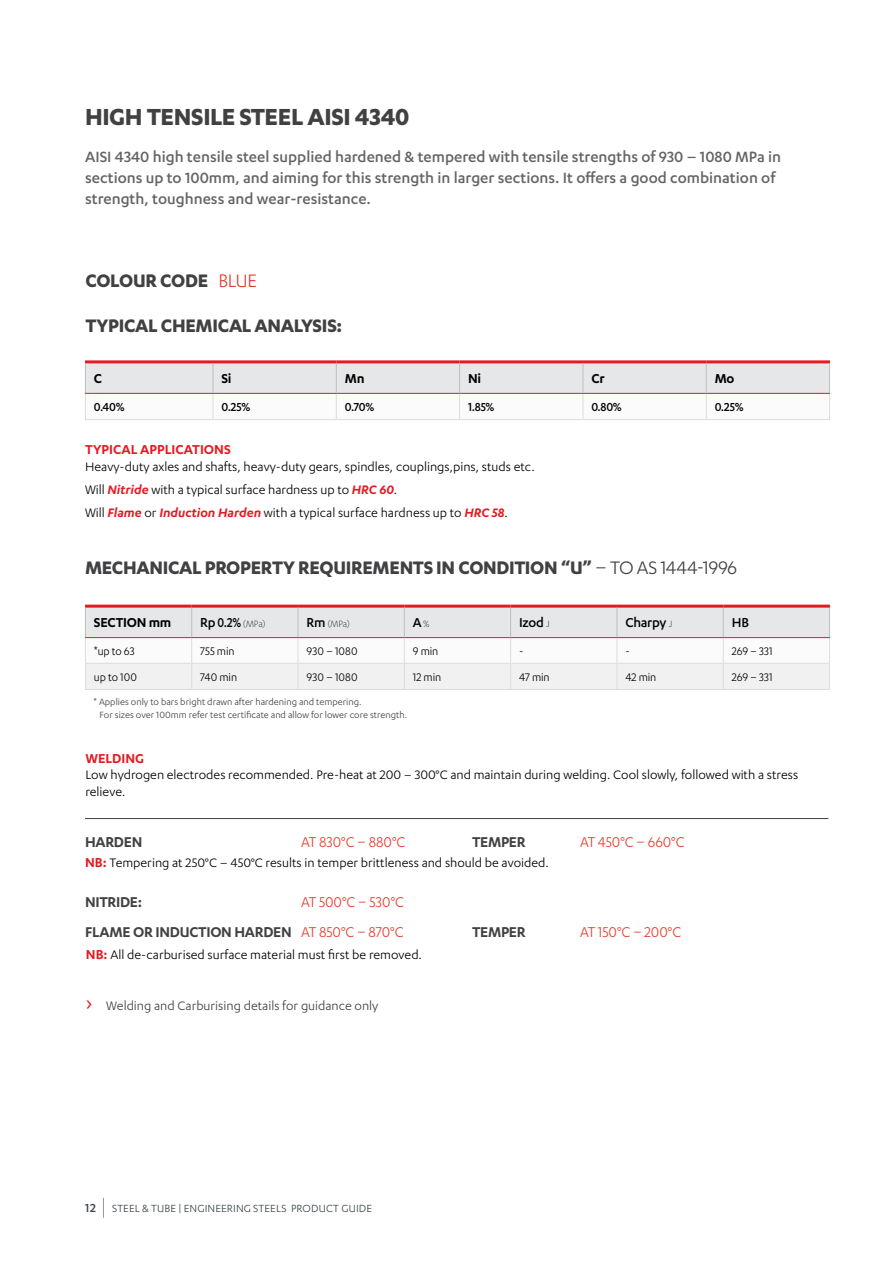
<style>
.page{position:relative;width:893px;height:1263px;background:#fff}
.page>*{position:absolute;margin:0;border:0;box-sizing:border-box;transform-origin:0 0}
.t1{font:700 27px "Karbon";letter-spacing:-.015em;color:#414042}
.t2{font:700 21px/45px "Karbon";letter-spacing:-.015em;color:#414042}
.t3{font:500 17.25px/20.7px "Karbon";color:#636466}
.t4{font:16.5px/30.2px "Karbon";letter-spacing:-.01em;color:#e53e2d;text-align:right;scale:.95 1}
.t5{font:600 16.5px "Karbon";letter-spacing:-.015em;color:#414042}
.t6{font:500 15px "Karbon";letter-spacing:-.02em;color:#000}
.t7{font:600 15px "Karbon";color:#e31b22}
.t8{font:600 15px "Karbon";letter-spacing:-.015em;color:#000}
.t9{font:14.25px/22.8px "Karbon";color:#000}
.t10{font:14.25px "Karbon";color:#414042}
.t11{font:500 13.5px "Karbon";letter-spacing:-.015em;color:#000;scale:.95 1}
.t12{font:12.75px "Karbon";letter-spacing:-.005em;color:#000;scale:.95 1}
.t13{font:12px "Karbon";letter-spacing:.01em;color:#3a4247}
.t14{font:10.5px/12.6px "Karbon";color:#414042}
.t15{font:300 10.5px "Karbon";color:#000}
.s1{font-weight:400;color:#e53e2d}
.s2{font-weight:600;font-style:italic;color:#e31b22}
.s3{font-weight:400}
.s4{font-weight:300;font-size:10.5px}
.s5{font-weight:500;font-size:15px}
.s6{font-weight:600;font-size:15px;color:#e31b22}
.s7{font-weight:600;color:#414042}
.s8{font-size:25.5px;color:#e31b22}
.s9{font-weight:500;font-size:13.5px}
</style>
<div class="page">
<svg style="left:103px;top:1198px;width:1px;height:20px"></svg>
<hr style="left:85px;top:689px;width:107px;height:1px;background:#dcddde">
<hr style="left:192px;top:689px;width:106px;height:1px;background:#dcddde">
<hr style="left:298px;top:689px;width:106px;height:1px;background:#dcddde">
<hr style="left:404px;top:689px;width:107px;height:1px;background:#dcddde">
<hr style="left:511px;top:689px;width:106px;height:1px;background:#dcddde">
<hr style="left:617px;top:689px;width:106px;height:1px;background:#dcddde">
<hr style="left:723px;top:689px;width:107px;height:1px;background:#dcddde">
<hr style="left:85px;top:605px;width:107px;height:3px;background:#e31b22">
<hr style="left:192px;top:605px;width:106px;height:3px;background:#e31b22">
<hr style="left:298px;top:605px;width:106px;height:3px;background:#e31b22">
<hr style="left:404px;top:605px;width:107px;height:3px;background:#e31b22">
<hr style="left:511px;top:605px;width:106px;height:3px;background:#e31b22">
<hr style="left:617px;top:605px;width:106px;height:3px;background:#e31b22">
<hr style="left:723px;top:605px;width:107px;height:3px;background:#e31b22">
<svg style="left:85px;top:606px;width:745px;height:83px"></svg>
<svg style="left:85px;top:363px;width:745px;height:57px"></svg>
<hr style="left:85px;top:360px;width:128px;height:3px;background:#e31b22">
<hr style="left:213px;top:360px;width:123px;height:3px;background:#e31b22">
<hr style="left:336px;top:360px;width:124px;height:3px;background:#e31b22">
<hr style="left:460px;top:360px;width:123px;height:3px;background:#e31b22">
<hr style="left:583px;top:360px;width:123px;height:3px;background:#e31b22">
<hr style="left:706px;top:360px;width:124px;height:3px;background:#e31b22">
<hr style="left:85px;top:363px;width:1px;height:30px;background:#bcbec0">
<hr style="left:85px;top:393px;width:128px;height:1px;background:#e31b22">
<hr style="left:213px;top:393px;width:123px;height:1px;background:#e31b22">
<hr style="left:336px;top:393px;width:124px;height:1px;background:#e31b22">
<hr style="left:460px;top:393px;width:123px;height:1px;background:#e31b22">
<hr style="left:583px;top:393px;width:123px;height:1px;background:#e31b22">
<hr style="left:706px;top:393px;width:124px;height:1px;background:#e31b22">
<hr style="left:336px;top:363px;width:1px;height:30px;background:#bcbec0">
<hr style="left:706px;top:363px;width:1px;height:30px;background:#bcbec0">
<hr style="left:459px;top:363px;width:1px;height:30px;background:#bcbec0">
<hr style="left:583px;top:363px;width:1px;height:30px;background:#bcbec0">
<hr style="left:829px;top:363px;width:1px;height:30px;background:#bcbec0">
<hr style="left:213px;top:363px;width:1px;height:30px;background:#bcbec0">
<hr style="left:85px;top:818px;width:743px;height:1px;background:#3a4247">
<h1 class="t1" style="left:85px;top:101px;width:326px">HIGH TENSILE STEEL AISI 4340</h1>
<p class="t3" style="left:85px;top:146px;width:698px">AISI 4340 high tensile steel supplied hardened &amp; tempered with tensile strengths of 930 – 1080 MPa in sections up to 100mm, and aiming for this strength in larger sections. It offers a good combination of strength, toughness and wear-resistance.</p>
<h2 class="t2" style="left:85px;top:257px;width:258px">COLOUR CODE <span class="s1">BLUE<br></span>TYPICAL CHEMICAL ANALYSIS:</h2>
<p class="t8" style="left:94px;top:370px;width:10px">C</p>
<p class="t8" style="left:221px;top:370px;width:12px">Si</p>
<p class="t8" style="left:345px;top:370px;width:21px">Mn</p>
<p class="t8" style="left:468px;top:370px;width:15px">Ni</p>
<p class="t8" style="left:591px;top:370px;width:15px">Cr</p>
<p class="t8" style="left:715px;top:370px;width:21px">Mo</p>
<p class="t11" style="left:94px;top:399px;width:34px">0.40%</p>
<p class="t11" style="left:221px;top:399px;width:32px">0.25%</p>
<p class="t11" style="left:345px;top:399px;width:33px">0.70%</p>
<p class="t11" style="left:468px;top:399px;width:29px">1.85%</p>
<p class="t11" style="left:591px;top:399px;width:33px">0.80%</p>
<p class="t11" style="left:715px;top:399px;width:32px">0.25%</p>
<p class="t7" style="left:85px;top:441px;width:147px">TYPICAL APPLICATIONS</p>
<p class="t9" style="left:85px;top:455px;width:451px">Heavy-duty axles and shafts, heavy-duty gears, spindles, couplings,pins, studs etc.<br>Will <span class="s2">Nitride</span> with a typical surface hardness up to <span class="s2">HRC 60</span>.<br>Will <span class="s2">Flame</span> or <span class="s2">Induction Harden</span> with a typical surface hardness up to <span class="s2">HRC 58</span>.</p>
<h2 class="t2" style="left:85px;top:544px;width:654px">MECHANICAL PROPERTY REQUIREMENTS IN CONDITION “U” <span class="s3">– TO AS 1444-1996</span></h2>
<p class="t8" style="left:94px;top:614px;width:79px">SECTION mm</p>
<p class="t6" style="left:200px;top:614px;width:67px">Rp 0.2% <span class="s4">(MPa)</span></p>
<p class="t15" style="left:307px;top:618px;width:45px"><span class="s5">Rm</span> (MPa)</p>
<p class="t6" style="left:413px;top:614px;width:18px">A <span class="s4">%</span></p>
<p class="t6" style="left:519px;top:614px;width:32px">Izod <span class="s4">J</span></p>
<p class="t6" style="left:625px;top:614px;width:48px">Charpy <span class="s4">J</span></p>
<p class="t6" style="left:732px;top:614px;width:19px">HB</p>
<p class="t12" style="left:94px;top:644px;width:44px">*up to 63</p>
<p class="t12" style="left:200px;top:644px;width:38px">755 min</p>
<p class="t12" style="left:307px;top:644px;width:55px">930 – 1080</p>
<p class="t12" style="left:413px;top:644px;width:28px">9 min</p>
<p class="t12" style="left:519px;top:644px;width:6px">-</p>
<p class="t12" style="left:625px;top:644px;width:6px">-</p>
<p class="t12" style="left:732px;top:644px;width:45px">269 – 331</p>
<p class="t12" style="left:94px;top:670px;width:47px">up to 100</p>
<p class="t12" style="left:200px;top:670px;width:40px">740 min</p>
<p class="t12" style="left:307px;top:670px;width:55px">930 – 1080</p>
<p class="t12" style="left:413px;top:670px;width:32px">12 min</p>
<p class="t12" style="left:519px;top:670px;width:34px">47 min</p>
<p class="t12" style="left:625px;top:670px;width:34px">42 min</p>
<p class="t12" style="left:732px;top:670px;width:45px">269 – 331</p>
<p class="t14" style="left:100px;top:695px;width:309px;text-indent:-6px">* Applies only to bars bright drawn after hardening and tempering.<br>For sizes over 100mm refer test certificate and allow for lower core strength.</p>
<p class="t7" style="left:85px;top:749px;width:60px">WELDING</p>
<p class="t9" style="left:85px;top:766px;width:714px;line-height:16.5px">Low hydrogen electrodes recommended. Pre-heat at 200 – 300°C and maintain during welding. Cool slowly, followed with a stress relieve.</p>
<p class="t5" style="left:85px;top:833px;width:59px">HARDEN</p>
<p class="t4" style="left:301px;top:826px;width:111px">AT 830°C – 880°C</p>
<p class="t5" style="left:472px;top:833px;width:55px">TEMPER</p>
<p class="t4" style="left:580px;top:826px;width:111px">AT 450°C – 660°C</p>
<p class="t9" style="left:85px;top:851px;width:465px"><span class="s6">NB:</span> Tempering at 250°C – 450°C results in temper brittleness and should be avoided.</p>
<p class="t5" style="left:85px;top:893px;width:59px">NITRIDE:</p>
<p class="t4" style="left:85px;top:887px;width:337px">AT 500°C – 530°C<br><span class="s7">FLAME OR INDUCTION HARDEN</span> AT 850°C – 870°C</p>
<p class="t9" style="left:86px;top:943px;width:338px"><span class="s6">NB:</span> All de-carburised surface material must first be removed.</p>
<p class="t10" style="left:85px;top:998px;width:295px"><span class="s8">›</span> Welding and Carburising details for guidance only</p>
<p class="t5" style="left:472px;top:923px;width:55px">TEMPER</p>
<p class="t4" style="left:580px;top:917px;width:108px">AT 150°C – 200°C</p>
<p class="t13" style="left:85px;top:1202px;width:289px"><span class="s9">12</span> STEEL &amp; TUBE | ENGINEERING STEELS PRODUCT GUIDE</p>
</div>
